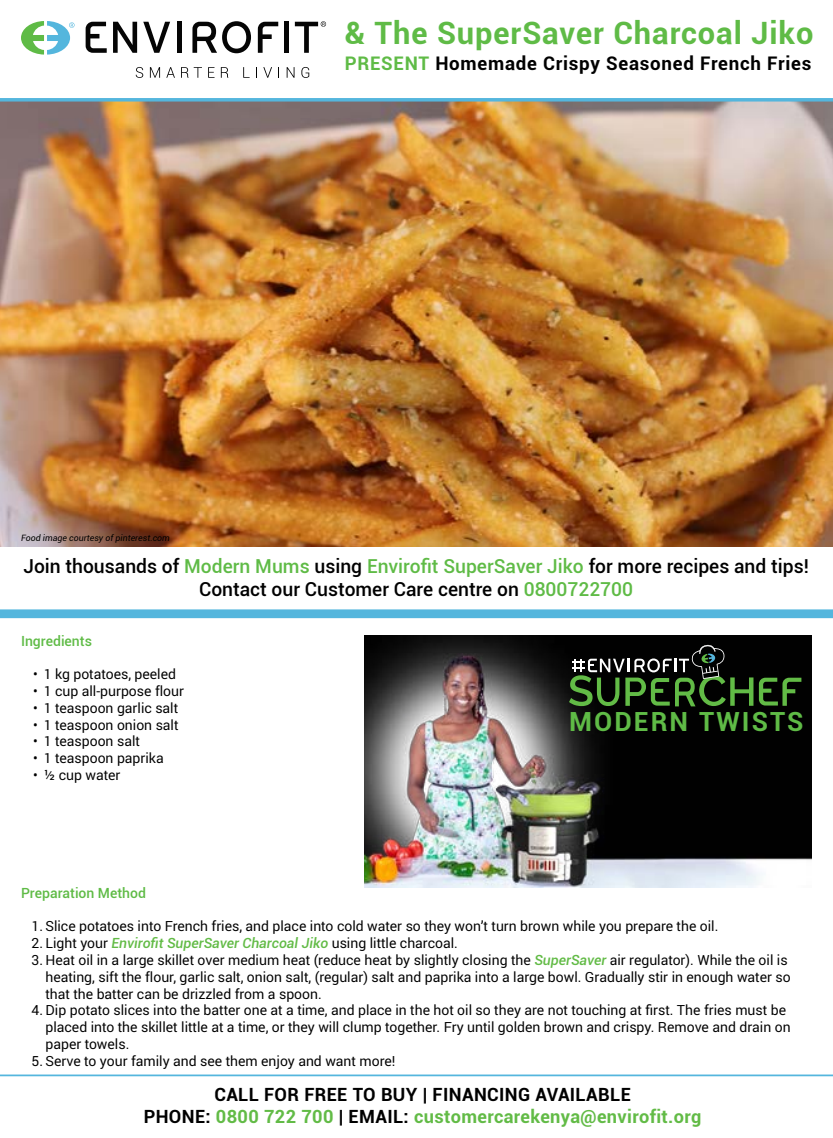
<style>
.page{position:relative;width:833px;height:1138px;background:#fff}
.page>*{position:absolute;margin:0;border:0;box-sizing:border-box;transform-origin:0 0}
.t1{font:700 30.8px "Roboto";letter-spacing:.03em;color:#5fbb46}
.t2{font:700 26.43px "Roboto";letter-spacing:.08em;color:#5fbb46}
.t3{font:500 19.25px/23.1px "Roboto";color:#000;text-align:center}
.t4{font:700 18.72px "Roboto";letter-spacing:.04em;color:#000}
.t5{font:700 18.2px/21.9px "Roboto";letter-spacing:.02em;color:#000;text-align:center}
.t6{font:14px/16.8px "Roboto";color:#000}
.t7{font:500 14px "Roboto";color:#5fbb46}
.t8{font:italic 8.75px "Roboto";color:#000}
.s1{color:#5fbb46}
.s2{font-weight:500;font-style:italic;color:#62bb46}
.s3{color:#62bb46}
</style>
<div class="page">
<img style="left:0;top:102px;width:833px;height:445px">
<svg style="left:86px;top:22px;width:21px;height:31px"></svg>
<svg style="left:258px;top:22px;width:20px;height:31px"></svg>
<svg style="left:113px;top:22px;width:24px;height:31px"></svg>
<svg style="left:143px;top:22px;width:27px;height:31px"></svg>
<div style="left:177px;top:22px;width:5px;height:31px;background:#050505"></div>
<svg style="left:192px;top:21px;width:59px;height:32px"></svg>
<div style="left:284px;top:22px;width:5px;height:31px;background:#050505"></div>
<svg style="left:295px;top:21px;width:31px;height:32px"></svg>
<svg style="left:21px;top:21px;width:54px;height:34px"></svg>
<svg style="left:136px;top:67px;width:7px;height:11px"></svg>
<svg style="left:150px;top:67px;width:10px;height:11px"></svg>
<svg style="left:166px;top:67px;width:9px;height:11px"></svg>
<svg style="left:181px;top:67px;width:21px;height:11px"></svg>
<svg style="left:208px;top:67px;width:7px;height:11px"></svg>
<svg style="left:221px;top:67px;width:7px;height:11px"></svg>
<svg style="left:243px;top:67px;width:7px;height:11px"></svg>
<svg style="left:263px;top:67px;width:9px;height:11px"></svg>
<svg style="left:287px;top:67px;width:8px;height:11px"></svg>
<svg style="left:301px;top:67px;width:8px;height:11px"></svg>
<hr style="left:0;top:1074px;width:833px;height:2px;background:#54b6dd">
<div style="left:0;top:609px;width:833px;height:9px;background:#54b6dd"></div>
<svg style="left:0;top:98px;width:833px;height:4px;background:#5cafd0"></svg>
<img style="left:364px;top:635px;width:447px;height:252px">
<svg style="left:759px;top:677px;width:42px;height:28px"></svg>
<svg style="left:569px;top:644px;width:184px;height:62px;background:#22321e"></svg>
<h1 class="t1" style="left:345px;top:11px;width:470px">&amp; The SuperSaver Charcoal Jiko</h1>
<h3 class="t4" style="left:345px;top:50px;width:468px"><span class="s1">PRESENT</span> Homemade Crispy Seasoned French Fries</h3>
<p class="t8" style="left:21px;top:532px;width:150px">Food image courtesy of pinterest.com</p>
<h3 class="t3" style="left:23px;top:554px;width:787px">Join thousands of <span class="s1">Modern Mums</span> using <span class="s1">Envirofit SuperSaver Jiko</span> for more recipes and tips!<br>Contact our Customer Care centre on <span class="s1">0800722700</span></h3>
<p class="t7" style="left:21px;top:630px;width:72px">Ingredients</p>
<p class="t6" style="left:33px;top:665px;width:144px">• 1 kg potatoes, peeled</p>
<p class="t6" style="left:33px;top:682px;width:152px">• 1 cup all-purpose flour</p>
<p class="t6" style="left:33px;top:699px;width:146px">• 1 teaspoon garlic salt</p>
<p class="t6" style="left:33px;top:715px;width:147px">• 1 teaspoon onion salt</p>
<p class="t6" style="left:33px;top:732px;width:108px">• 1 teaspoon salt</p>
<p class="t6" style="left:33px;top:749px;width:132px">• 1 teaspoon paprika</p>
<p class="t6" style="left:33px;top:766px;width:89px">• ½ cup water</p>
<h2 class="t2" style="left:569px;top:702px;width:236px">MODERN TWISTS</h2>
<p class="t7" style="left:21px;top:882px;width:127px">Preparation Method</p>
<p class="t6" style="left:32px;top:917px;width:688px">1. Slice potatoes into French fries, and place into cold water so they won’t turn brown while you prepare the oil.</p>
<p class="t6" style="left:32px;top:934px;width:428px">2. Light your <span class="s2">Envirofit SuperSaver Charcoal Jiko</span> using little charcoal.</p>
<p class="t6" style="left:46px;top:951px;width:747px;text-indent:-14px">3. Heat oil in a large skillet over medium heat (reduce heat by slightly closing the <span class="s2">SuperSaver</span> air regulator). While the oil is heating, sift the flour, garlic salt, onion salt, (regular) salt and paprika into a large bowl. Gradually stir in enough water so that the batter can be drizzled from a spoon.</p>
<p class="t6" style="left:46px;top:1001px;width:747px;text-indent:-14px">4. Dip potato slices into the batter one at a time, and place in the hot oil so they are not touching at first. The fries must be placed into the skillet little at a time, or they will clump together. Fry until golden brown and crispy. Remove and drain on paper towels.</p>
<p class="t6" style="left:32px;top:1051px;width:365px">5. Serve to your family and see them enjoy and want more!</p>
<h3 class="t5" style="left:144px;top:1083px;width:559px">CALL FOR FREE TO BUY | FINANCING AVAILABLE<br>PHONE: <span class="s3">0800 722 700</span> | EMAIL: <span class="s3">customercarekenya@envirofit.org</span></h3>
</div>
